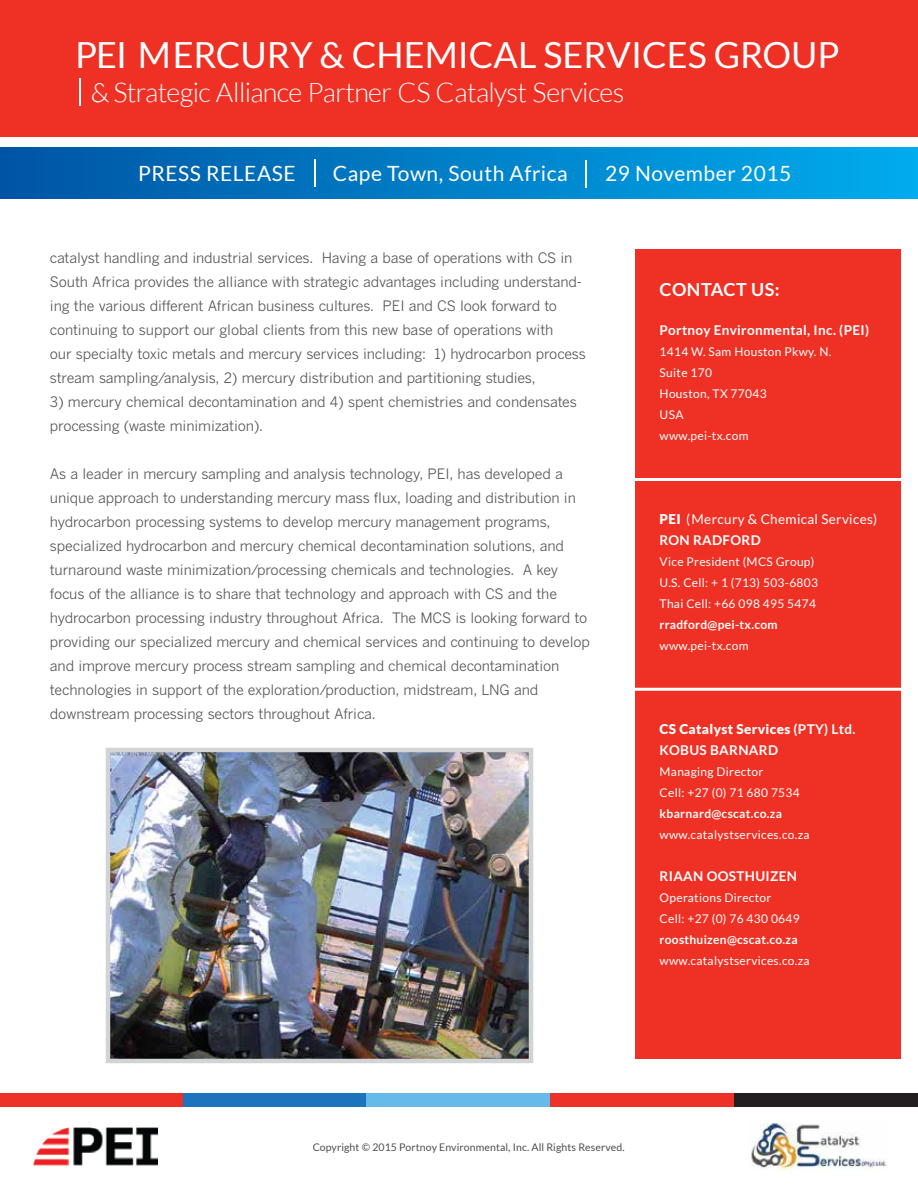
<style>
.page{position:relative;width:918px;height:1188px;background:#fff}
.page>*{position:absolute;margin:0;border:0;box-sizing:border-box;transform-origin:0 0}
.t1{font:36px "Lato";color:#fff}
.t2{font:300 27px "Lato";letter-spacing:-.025em;color:#fff}
.t3{font:21px "Lato";letter-spacing:.025em;color:#fff}
.t4{font:700 18px "Lato";letter-spacing:.025em;color:#fff}
.t5{font:14.25px/24px "Benton Gothic";letter-spacing:-.01em;color:#58595b}
.t6{font:700 13.5px/21px "Lato";letter-spacing:.025em;color:#fff}
.t7{font:13.5px/21px "Lato";letter-spacing:.025em;color:#fff}
.t8{font:12px/21px "Lato";letter-spacing:.025em;color:#fff}
.t9{font:700 12px "Lato";letter-spacing:.025em;color:#fff}
.t10{font:10.5px "Lato";letter-spacing:.01em;color:#231f20}
.s1{font-weight:900}
.s2{font-weight:700}
</style>
<div class="page">
<div style="left:635px;top:249px;width:265px;height:810px;background:#ee3124"></div>
<hr style="left:633px;top:478px;width:271px;height:3px;background:#fff">
<div style="left:0;top:1094px;width:183px;height:13px;background:#ee3128"></div>
<div style="left:183px;top:1094px;width:184px;height:13px;background:#1c75bc"></div>
<div style="left:367px;top:1094px;width:183px;height:13px;background:#65bae9"></div>
<div style="left:550px;top:1094px;width:184px;height:13px;background:#ee3128"></div>
<div style="left:734px;top:1094px;width:183px;height:13px;background:#231f20"></div>
<hr style="left:633px;top:688px;width:274px;height:3px;background:#fff">
<div style="left:0;top:0;width:918px;height:136px;background:#ee3124"></div>
<hr style="left:79px;top:79px;width:2px;height:27px;background:#fff">
<div style="left:0;top:148px;width:918px;height:51px;background:linear-gradient(to right,#0054a4,#00acec)"></div>
<img style="left:34px;top:1127px;width:124px;height:39px">
<img style="left:751px;top:1123px;width:136px;height:48px">
<hr style="left:314px;top:159px;width:2px;height:28px;background:#fff">
<hr style="left:585px;top:160px;width:2px;height:27px;background:#fff">
<img style="left:111px;top:753px;width:417px;height:305px">
<div style="left:106px;top:748px;width:427px;height:315px;border:4px solid #d1d3d4"></div>
<h1 class="t1" style="left:75px;top:35px;width:766px">PEI MERCURY &amp; CHEMICAL SERVICES GROUP</h1>
<h2 class="t2" style="left:91px;top:78px;width:535px">&amp; Strategic Alliance Partner CS Catalyst Services</h2>
<h3 class="t3" style="left:138px;top:162px;width:159px">PRESS RELEASE</h3>
<h3 class="t3" style="left:333px;top:162px;width:237px">Cape Town, South Africa</h3>
<h3 class="t3" style="left:605px;top:162px;width:188px">29 November 2015</h3>
<p class="t5" style="left:50px;top:246px;width:537px">catalyst handling and industrial services. Having a base of operations with CS in South Africa provides the alliance with strategic advantages including understand&shy;ing the various different African business cultures. PEI and CS look forward to continuing to support our global clients from this new base of operations with<br>our specialty toxic metals and mercury services including: 1) hydrocarbon process stream sampling/analysis, 2) mercury distribution and partitioning studies,</p>
<p class="t5" style="left:50px;top:390px;width:528px">3) mercury chemical decontamination and 4) spent chemistries and condensates processing (waste minimization).</p>
<p class="t5" style="left:50px;top:462px;width:541px">As a leader in mercury sampling and analysis technology, PEI, has developed a unique approach to understanding mercury mass flux, loading and distribution in hydrocarbon processing systems to develop mercury management programs, specialized hydrocarbon and mercury chemical decontamination solutions, and turnaround waste minimization/processing chemicals and technologies. A key focus of the alliance is to share that technology and approach with CS and the hydrocarbon processing industry throughout Africa. The MCS is looking forward to providing our specialized mercury and chemical services and continuing to develop and improve mercury process stream sampling and chemical decontamination technologies in support of the exploration/production, midstream, LNG and downstream processing sectors throughout Africa.</p>
<p class="t4" style="left:660px;top:280px;width:122px">CONTACT US:</p>
<p class="t6" style="left:660px;top:320px;width:211px">Portnoy Environmental, Inc. (PEI)</p>
<p class="t8" style="left:660px;top:341px;width:173px">1414 W. Sam Houston Pkwy. N.<br>Suite 170<br>Houston, TX 77043<br>USA<br>www.pei-tx.com</p>
<p class="t7" style="left:660px;top:509px;width:219px"><span class="s1">PEI</span> (Mercury &amp; Chemical Services)<br><span class="s2">RON RADFORD</span></p>
<p class="t8" style="left:660px;top:551px;width:160px">Vice President (MCS Group)<br>U.S. Cell: + 1 (713) 503-6803<br>Thai Cell: +66 098 495 5474</p>
<p class="t9" style="left:660px;top:618px;width:119px">rradford@pei-tx.com</p>
<p class="t8" style="left:660px;top:635px;width:90px">www.pei-tx.com</p>
<p class="t6" style="left:660px;top:719px;width:197px"><span class="s1">CS Catalyst Services</span> (PTY) Ltd.<br>KOBUS BARNARD</p>
<p class="t8" style="left:660px;top:761px;width:142px">Managing Director<br>Cell: +27 (0) 71 680 7534</p>
<p class="t9" style="left:660px;top:807px;width:124px">kbarnard@cscat.co.za</p>
<p class="t8" style="left:660px;top:824px;width:152px">www.catalystservices.co.za</p>
<p class="t6" style="left:660px;top:866px;width:139px">RIAAN OOSTHUIZEN</p>
<p class="t8" style="left:660px;top:887px;width:142px">Operations Director<br>Cell: +27 (0) 76 430 0649</p>
<p class="t9" style="left:660px;top:933px;width:140px">roosthuizen@cscat.co.za</p>
<p class="t8" style="left:660px;top:950px;width:152px">www.catalystservices.co.za</p>
<p class="t10" style="left:313px;top:1141px;width:314px">Copyright © 2015 Portnoy Environmental, Inc. All Rights Reserved.</p>
</div>
